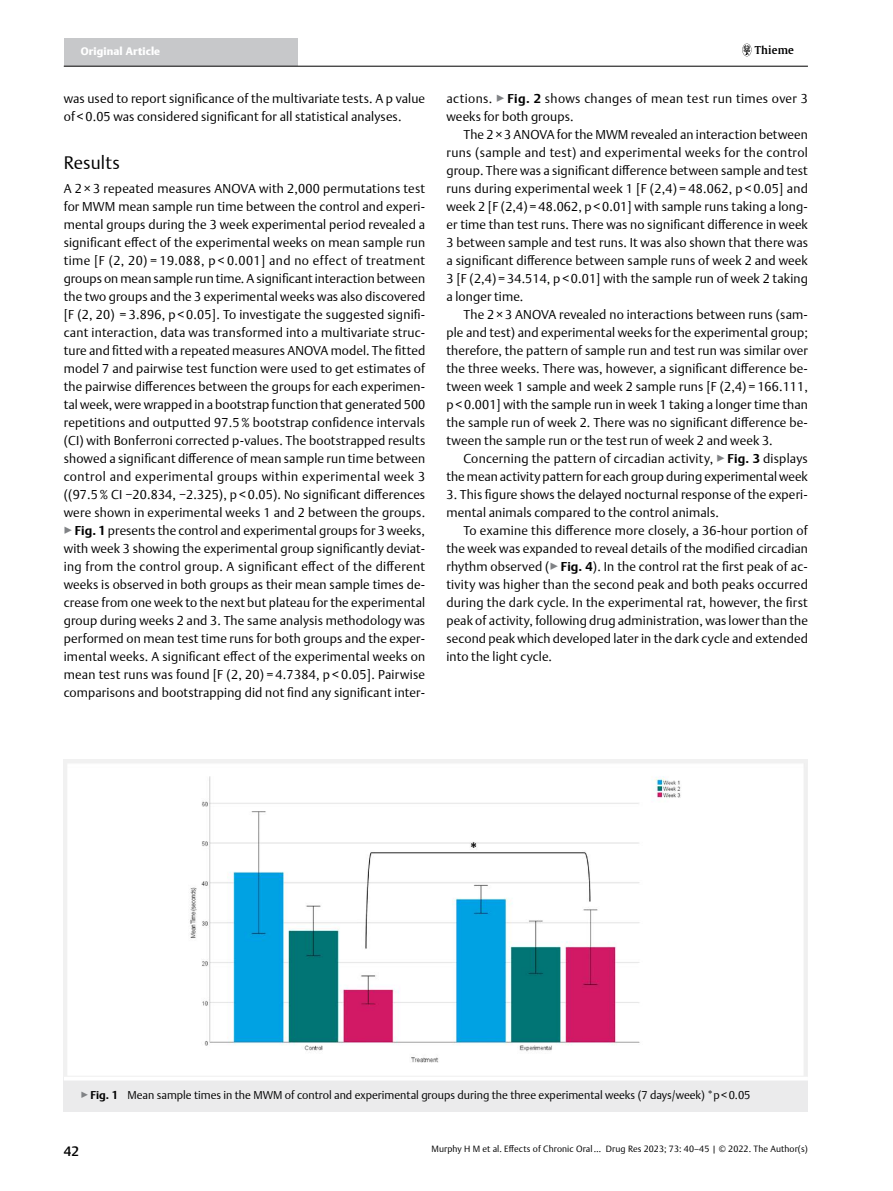
<style>
.page{position:relative;width:893px;height:1191px;background:#fff}
.page>*{position:absolute;margin:0;border:0;box-sizing:border-box;transform-origin:0 0}
.t1{font:300 18px "Thieme Argo 2011";letter-spacing:.01em;color:#000}
.t2{font:500 13.5px "Thieme Argo 2011";color:#000}
.t3{font:300 12.75px/18px "Thieme Argo 2011";letter-spacing:.01em;color:#000;text-align:justify}
.t4{font:300 11.25px "Thieme Argo 2011";color:#000}
.t5{font:900 10.8px "Thieme Argo 2011";letter-spacing:.01em;color:#fff}
.t6{font:600 10.8px "Thieme Gulliver 2011";letter-spacing:.01em;color:#000}
.t7{font:300 9px "Thieme Argo 2011";letter-spacing:.01em;color:#000}
.s1{color:#808285}
.s2{font-weight:700}
</style>
<div class="page">
<div style="left:64px;top:38px;width:234px;height:28px;background:#c7c8ca"></div>
<hr style="left:64px;top:66px;width:744px;height:1px;background:#000">
<svg style="left:742px;top:44px;width:9px;height:12px"></svg>
<img style="left:64px;top:760px;width:744px;height:316px">
<div style="left:64px;top:1077px;width:744px;height:34px;background:#ebebec"></div>
<hr style="left:64px;top:1076px;width:744px;height:4px;background:#fff">
<p class="t5" style="left:81px;top:44px;width:81px">Original Article</p>
<p class="t6" style="left:755px;top:42px;width:40px">Thieme</p>
<p class="t3" style="left:64px;top:89px;width:363px">was used to report significance of the multivariate tests. A p value of &lt; 0.05 was considered significant for all statistical analyses.</p>
<h1 class="t1" style="left:64px;top:151px;width:58px">Results</h1>
<p class="t3" style="left:64px;top:179px;width:363px">A 2 × 3 repeated measures ANOVA with 2,000 permutations test for MWM mean sample run time between the control and experi&shy;mental groups during the 3 week experimental period revealed a significant effect of the experimental weeks on mean sample run time [F (2, 20) = 19.088, p &lt; 0.001] and no effect of treatment groups on mean sample run time. A significant interaction between the two groups and the 3 experimental weeks was also discovered [F (2, 20) = 3.896, p &lt; 0.05]. To investigate the suggested signifi&shy;cant interaction, data was transformed into a multivariate struc&shy;ture and fitted with a repeated measures ANOVA model. The fitted model 7 and pairwise test function were used to get estimates of the pairwise differences between the groups for each experimen&shy;tal week, were wrapped in a bootstrap function that generated 500 repetitions and outputted 97.5% bootstrap confidence intervals (CI) with Bonferroni corrected p-values. The bootstrapped results showed a significant difference of mean sample run time between control and experimental groups within experimental week 3 ((97.5% CI −20.834, −2.325), p &lt; 0.05). No significant differences were shown in experimental weeks 1 and 2 between the groups. <span class="s1">▶</span><span class="s2">Fig. 1</span> presents the control and experimental groups for 3 weeks, with week 3 showing the experimental group significantly deviat&shy;ing from the control group. A significant effect of the different weeks is observed in both groups as their mean sample times de&shy;crease from one week to the next but plateau for the experimental group during weeks 2 and 3. The same analysis methodology was performed on mean test time runs for both groups and the exper&shy;imental weeks. A significant effect of the experimental weeks on mean test runs was found [F (2, 20) = 4.7384, p &lt; 0.05]. Pairwise comparisons and bootstrapping did not find any significant inter-</p>
<p class="t3" style="left:446px;top:89px;width:363px">actions. <span class="s1">▶</span><span class="s2">Fig. 2</span> shows changes of mean test run times over 3 weeks for both groups.</p>
<p class="t3" style="left:446px;top:125px;width:363px;text-indent:17px">The 2×3 ANOVA for the MWM revealed an interaction between runs (sample and test) and experimental weeks for the control group. There was a significant difference between sample and test runs during experimental week 1 [F (2,4) = 48.062, p &lt; 0.05] and week 2 [F (2,4) = 48.062, p &lt; 0.01] with sample runs taking a long&shy;er time than test runs. There was no significant difference in week 3 between sample and test runs. It was also shown that there was a significant difference between sample runs of week 2 and week 3 [F (2,4) = 34.514, p &lt; 0.01] with the sample run of week 2 taking a longer time.</p>
<p class="t3" style="left:446px;top:305px;width:363px;text-indent:17px">The 2 × 3 ANOVA revealed no interactions between runs (sam&shy;ple and test) and experimental weeks for the experimental group; therefore, the pattern of sample run and test run was similar over the three weeks. There was, however, a significant difference be&shy;tween week 1 sample and week 2 sample runs [F (2,4) = 166.111, p &lt; 0.001] with the sample run in week 1 taking a longer time than the sample run of week 2. There was no significant difference be&shy;tween the sample run or the test run of week 2 and week 3.</p>
<p class="t3" style="left:446px;top:449px;width:363px;text-align:right">Concerning the pattern of circadian activity, <span class="s1">▶</span><span class="s2">Fig. 3</span> displays the mean activity pattern for each group during experimental week</p>
<p class="t3" style="left:446px;top:485px;width:363px">3. This figure shows the delayed nocturnal response of the experi&shy;mental animals compared to the control animals.</p>
<p class="t3" style="left:446px;top:521px;width:363px;text-indent:17px">To examine this difference more closely, a 36-hour portion of the week was expanded to reveal details of the modified circadian rhythm observed (<span class="s1">▶</span><span class="s2">Fig. 4</span>). In the control rat the first peak of ac&shy;tivity was higher than the second peak and both peaks occurred during the dark cycle. In the experimental rat, however, the first peak of activity, following drug administration, was lower than the second peak which developed later in the dark cycle and extended into the light cycle.</p>
<p class="t4" style="left:81px;top:1087px;width:671px"><span class="s1">▶</span><span class="s2">Fig. 1</span> Mean sample times in the MWM of control and experimental groups during the three experimental weeks (7 days/week) *p&lt;0.05</p>
<p class="t2" style="left:64px;top:1142px;width:17px">42</p>
<p class="t7" style="left:431px;top:1143px;width:378px">Murphy H M et al. Effects of Chronic Oral … Drug Res 2023; 73: 40–45 | © 2022. The Author(s)</p>
</div>
